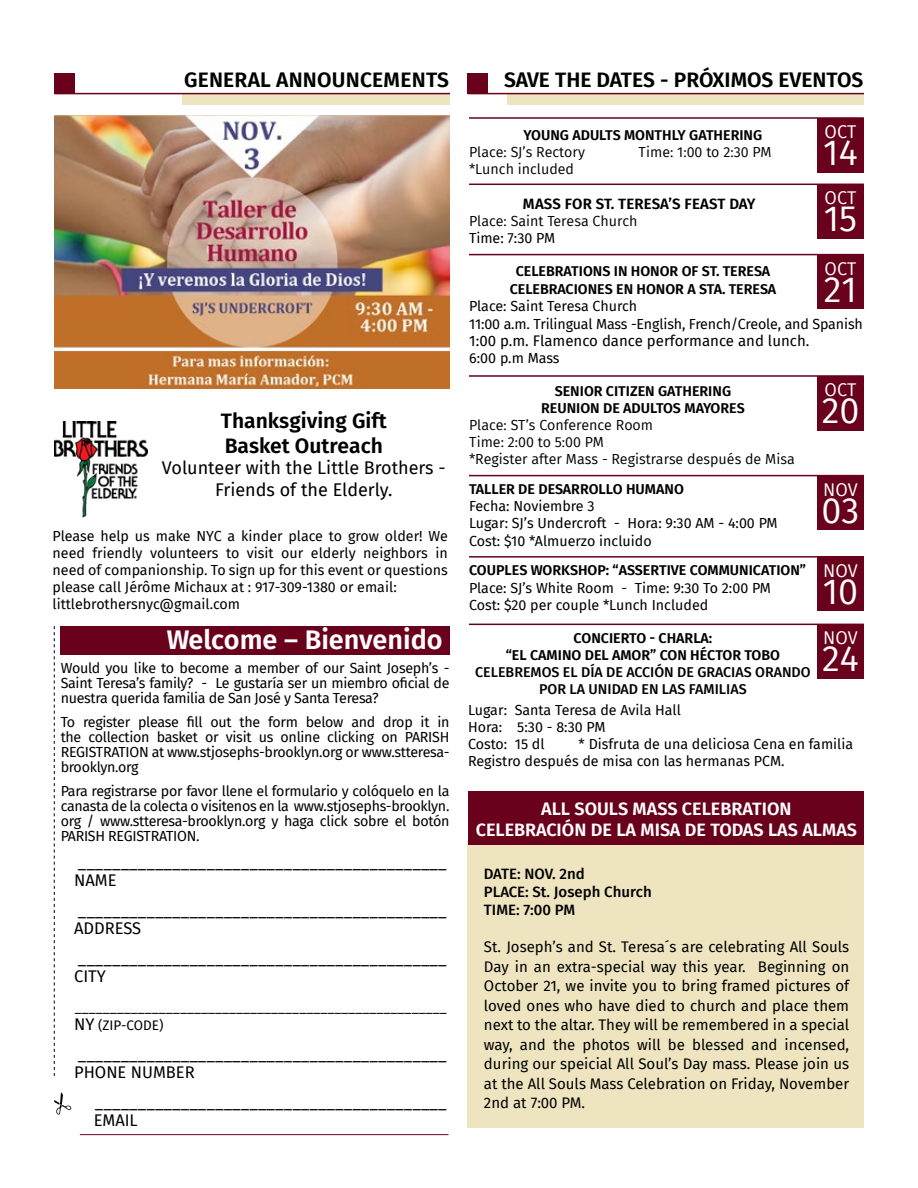
<style>
.page{position:relative;width:918px;height:1188px;background:#fff}
.page>*{position:absolute;margin:0;border:0;box-sizing:border-box;transform-origin:0 0}
.t1{font:36px "Fira Sans";color:#fff}
.t2{font:600 27px "Fira Sans";color:#fff}
.t3{font:600 21px/25.2px "Fira Sans";color:#000}
.t4{font:600 18px/21px "Fira Sans";color:#fff;text-align:center}
.t5{font:18px/21.6px "Fira Sans";color:#000;text-align:center}
.t6{font:18px "Fira Sans";color:#fff}
.t7{font:16.5px/18px "Fira Sans";color:#000}
.t8{font:15px/19.5px "Fira Sans";color:#000;text-align:justify}
.t9{font:500 15px/18px "Fira Sans";color:#000}
.t10{font:600 15px "Fira Sans";letter-spacing:.01em;color:#000}
.t11{font:14.25px/17.1px "Fira Sans";color:#000}
.t12{font:600 14.25px/17.1px "Fira Sans";color:#000;text-align:center}
.t13{font:14.25px/17.1px "Fira Sans";color:#000}
.t14{font:500 14.25px/17.1px "Fira Sans";color:#000;text-align:center}
.t15{font:13.5px/18px "Fira Sans";color:#000}
.s1{font-size:16.5px}
</style>
<div class="page">
<div style="left:468px;top:840px;width:396px;height:288px;background:#eee5c0"></div>
<div style="left:61px;top:626px;width:389px;height:29px;background:#69001c"></div>
<hr style="left:80px;top:1134px;width:369px;height:1px;background:#69001c">
<svg style="left:54px;top:626px;width:1px;height:450px"></svg>
<svg style="left:54px;top:1092px;width:17px;height:23px"></svg>
<img style="left:54px;top:116px;width:396px;height:273px">
<div style="left:508px;top:94px;width:356px;height:11px;background:#eee5c0"></div>
<hr style="left:468px;top:93px;width:396px;height:1px;background:#69001c">
<div style="left:468px;top:73px;width:20px;height:20px;background:#69001c"></div>
<div style="left:183px;top:94px;width:267px;height:11px;background:#eee5c0"></div>
<hr style="left:54px;top:93px;width:396px;height:1px;background:#69001c">
<div style="left:54px;top:73px;width:20px;height:20px;background:#69001c"></div>
<div style="left:817px;top:184px;width:47px;height:54px;background:#69001c"></div>
<div style="left:817px;top:557px;width:47px;height:54px;background:#69001c"></div>
<div style="left:817px;top:476px;width:47px;height:54px;background:#69001c"></div>
<div style="left:817px;top:624px;width:47px;height:54px;background:#69001c"></div>
<div style="left:817px;top:255px;width:47px;height:54px;background:#69001c"></div>
<div style="left:817px;top:118px;width:47px;height:54px;background:#69001c"></div>
<div style="left:817px;top:376px;width:47px;height:54px;background:#69001c"></div>
<hr style="left:469px;top:184px;width:395px;height:1px;background:#69001c">
<hr style="left:469px;top:556px;width:395px;height:2px;background:#69001c">
<hr style="left:469px;top:475px;width:395px;height:1px;background:#69001c">
<hr style="left:469px;top:624px;width:395px;height:1px;background:#69001c">
<hr style="left:469px;top:254px;width:395px;height:1px;background:#69001c">
<hr style="left:469px;top:117px;width:395px;height:2px;background:#69001c">
<hr style="left:469px;top:375px;width:395px;height:2px;background:#69001c">
<img style="left:54px;top:421px;width:93px;height:97px">
<div style="left:468px;top:792px;width:396px;height:53px;background:#69001c"></div>
<h3 class="t3" style="left:184px;top:66px;width:266px">GENERAL ANNOUNCEMENTS</h3>
<h3 class="t3" style="left:504px;top:66px;width:361px">SAVE THE DATES - PRÓXIMOS EVENTOS</h3>
<p class="t12" style="left:524px;top:125px;width:240px">YOUNG ADULTS MONTHLY GATHERING</p>
<p class="t13" style="left:469px;top:143px;width:117px">Place: SJ’s Rectory</p>
<p class="t13" style="left:638px;top:143px;width:135px">Time: 1:00 to 2:30 PM</p>
<p class="t13" style="left:469px;top:160px;width:107px">*Lunch included</p>
<p class="t10" style="left:523px;top:191px;width:234px">MASS FOR ST. TERESA’S FEAST DAY</p>
<p class="t13" style="left:469px;top:212px;width:170px">Place: Saint Teresa Church</p>
<p class="t11" style="left:469px;top:229px;width:88px">Time: 7:30 PM</p>
<p class="t12" style="left:510px;top:262px;width:268px">CELEBRATIONS IN HONOR OF ST. TERESA<br>CELEBRACIONES EN HONOR A STA. TERESA</p>
<p class="t11" style="left:469px;top:297px;width:170px">Place: Saint Teresa Church</p>
<p class="t6" style="left:825px;top:118px;width:33px">OCT</p>
<h1 class="t1" style="left:823px;top:126px;width:36px">14</h1>
<p class="t6" style="left:825px;top:185px;width:33px">OCT</p>
<h1 class="t1" style="left:824px;top:192px;width:35px">15</h1>
<p class="t6" style="left:825px;top:255px;width:33px">OCT</p>
<h1 class="t1" style="left:824px;top:262px;width:35px">21</h1>
<h3 class="t3" style="left:221px;top:406px;width:167px">Thanksgiving Gift<br>Basket Outreach</h3>
<p class="t5" style="left:162px;top:457px;width:285px">Volunteer with the Little Brothers -<br>Friends of the Elderly.</p>
<p class="t11" style="left:53px;top:527px;width:397px">Please help us make NYC a kinder place to grow older! We need friendly volunteers to visit our elderly neighbors in need of companionship. To sign up for this event or questions please call Jérôme Michaux at : 917-309-1380 or email: littlebrothersnyc@gmail.com</p>
<h2 class="t2" style="left:167px;top:618px;width:277px">Welcome – Bienvenido</h2>
<p class="t11" style="left:61px;top:660px;width:390px;line-height:15px;text-align:justify">Would you like to become a member of our Saint Joseph’s - Saint Teresa’s family? - Le gustaría ser un miembro oficial de nuestra querida familia de San José y Santa Teresa?</p>
<p class="t11" style="left:61px;top:714px;width:390px;line-height:15px;text-align:justify">To register please fill out the form below and drop it in the collection basket or visit us online clicking on PARISH REGISTRATION at www.stjosephs-brooklyn.org or www.stteresa&shy;brooklyn.org</p>
<p class="t11" style="left:61px;top:783px;width:390px;line-height:15px;text-align:justify">Para registrarse por favor llene el formulario y colóquelo en la canasta de la colecta o visitenos en la www.stjosephs-brooklyn. org / www.stteresa-brooklyn.org y haga click sobre el botón PARISH REGISTRATION.</p>
<p class="t7" style="left:74px;top:853px;width:374px">___________________________________________<br>NAME</p>
<p class="t7" style="left:74px;top:901px;width:374px">___________________________________________<br>ADDRESS</p>
<p class="t7" style="left:74px;top:949px;width:374px">___________________________________________<br>CITY</p>
<p class="t15" style="left:74px;top:998px;width:374px">_____________________________________________________<br><span class="s1">NY</span> (ZIP-CODE)</p>
<p class="t7" style="left:74px;top:1045px;width:374px">___________________________________________<br>PHONE NUMBER</p>
<p class="t7" style="left:94px;top:1093px;width:355px">_________________________________________<br>EMAIL</p>
<p class="t11" style="left:469px;top:315px;width:395px">11:00 a.m. Trilingual Mass -English, French/Creole, and Spanish</p>
<p class="t8" style="left:469px;top:331px;width:342px">1:00 p.m. Flamenco dance performance and lunch.</p>
<p class="t11" style="left:469px;top:349px;width:92px">6:00 p.m Mass</p>
<p class="t12" style="left:541px;top:381px;width:205px">SENIOR CITIZEN GATHERING<br>REUNION DE ADULTOS MAYORES</p>
<p class="t13" style="left:469px;top:416px;width:327px">Place: ST’s Conference Room<br>Time: 2:00 to 5:00 PM<br>*Register after Mass - Registrarse después de Misa</p>
<p class="t12" style="left:469px;top:480px;width:216px">TALLER DE DESARROLLO HUMANO</p>
<p class="t11" style="left:469px;top:497px;width:310px">Fecha: Noviembre 3<br>Lugar: SJ’s Undercroft - Hora: 9:30 AM - 4:00 PM<br>Cost: $10 *Almuerzo incluido</p>
<p class="t12" style="left:469px;top:561px;width:339px">COUPLES WORKSHOP: “ASSERTIVE COMMUNICATION”</p>
<p class="t11" style="left:469px;top:579px;width:303px">Place: SJ’s White Room - Time: 9:30 To 2:00 PM<br>Cost: $20 per couple *Lunch Included</p>
<p class="t12" style="left:506px;top:629px;width:276px">CONCIERTO - CHARLA:<br>“EL CAMINO DEL AMOR” CON HÉCTOR TOBO</p>
<p class="t14" style="left:475px;top:663px;width:337px">CELEBREMOS EL DÍA DE ACCIÓN DE GRACIAS ORANDO<br>POR LA UNIDAD EN LAS FAMILIAS</p>
<p class="t6" style="left:825px;top:376px;width:33px">OCT</p>
<h1 class="t1" style="left:822px;top:384px;width:39px">20</h1>
<p class="t6" style="left:823px;top:476px;width:36px">NOV</p>
<h1 class="t1" style="left:822px;top:483px;width:39px">03</h1>
<p class="t6" style="left:823px;top:557px;width:36px">NOV</p>
<h1 class="t1" style="left:823px;top:565px;width:37px">10</h1>
<p class="t6" style="left:823px;top:625px;width:36px">NOV</p>
<h1 class="t1" style="left:822px;top:632px;width:38px">24</h1>
<p class="t11" style="left:468px;top:701px;width:214px">Lugar: Santa Teresa de Avila Hall<br>Hora: 5:30 - 8:30 PM<br>Costo: 15 dl</p>
<p class="t11" style="left:468px;top:735px;width:387px;text-indent:111px">* Disfruta de una deliciosa Cena en familia<br>Registro después de misa con las hermanas PCM.</p>
<p class="t4" style="left:476px;top:797px;width:383px">ALL SOULS MASS CELEBRATION<br>CELEBRACIÓN DE LA MISA DE TODAS LAS ALMAS</p>
<p class="t9" style="left:484px;top:864px;width:169px">DATE: NOV. 2nd<br>PLACE: St. Joseph Church<br>TIME: 7:00 PM</p>
<p class="t8" style="left:484px;top:937px;width:367px">St. Joseph’s and St. Teresa´s are celebrating All Souls Day in an extra-special way this year. Beginning on October 21, we invite you to bring framed pictures of loved ones who have died to church and place them next to the altar. They will be remembered in a special way, and the photos will be blessed and incensed, during our speicial All Soul’s Day mass. Please join us at the All Souls Mass Celebration on Friday, November 2nd at 7:00 PM.</p>
</div>
